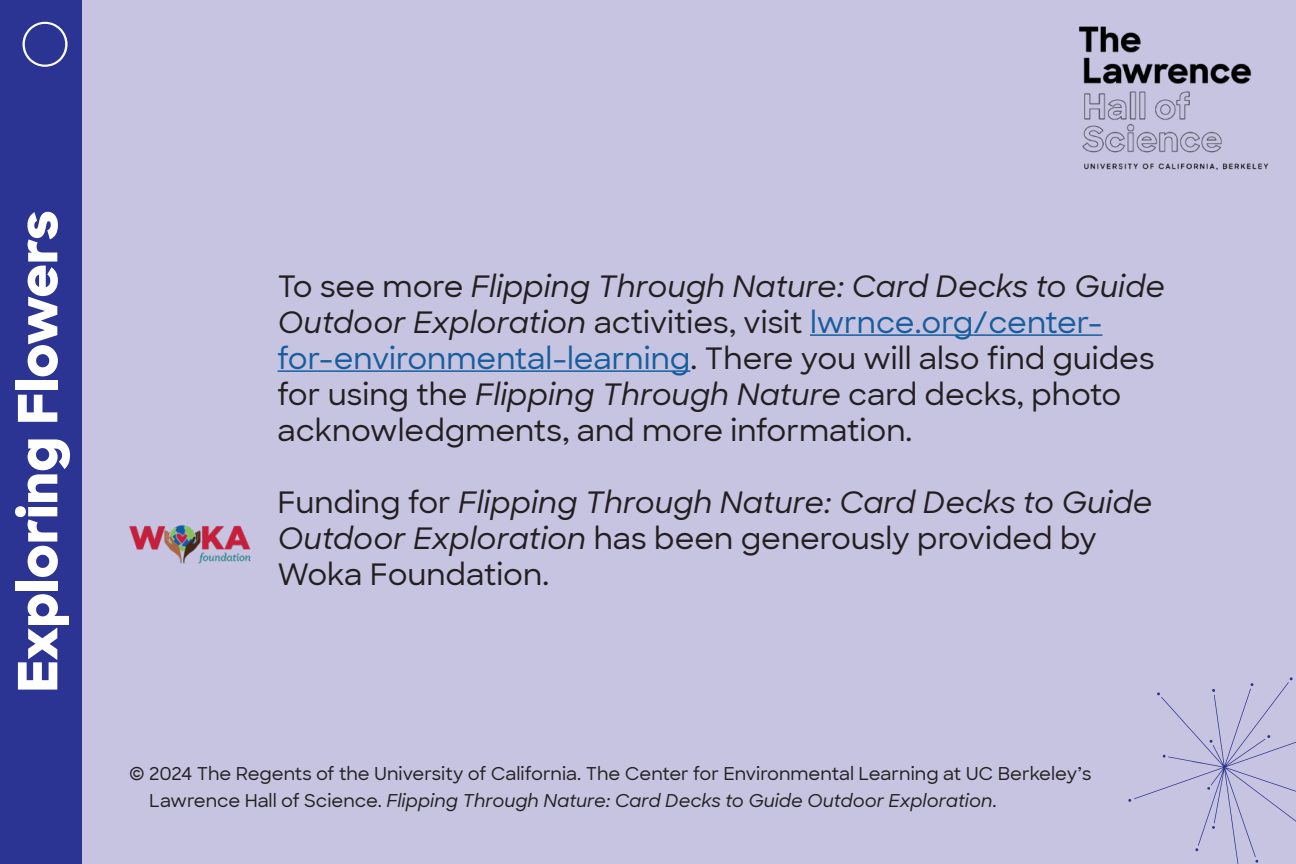
<style>
.page{position:relative;width:1296px;height:864px;background:#c6c4e1}
.page>*{position:absolute;margin:0;border:0;box-sizing:border-box;transform-origin:0 0}
.t1{font:300 60px "Sharp Sans";color:#fff}
.t2{font:800 54px "Sharp Sans";color:#fff}
.t3{font:500 30px/36px "Sharp Sans";color:#231f20}
.t4{font:italic 500 30px/36px "Sharp Sans";color:#231f20}
.t5{font:500 18px/27px "Sharp Sans";color:#231f20}
.s1{font-style:italic}
.s2{color:#175d9e}
.s3{font-style:normal}
</style>
<div class="page">
<div style="left:0;top:0;width:82px;height:864px;background:#2b3393"></div>
<hr style="left:810px;top:334px;width:292px;height:2px;background:#175d9e">
<hr style="left:278px;top:370px;width:412px;height:2px;background:#175d9e">
<img style="left:1079px;top:26px;width:189px;height:144px">
<svg style="left:1128px;top:677px;width:168px;height:187px"></svg>
<img style="left:129px;top:525px;width:122px;height:39px">
<h1 class="t1" style="left:17px;top:0;width:58px">○</h1>
<h2 class="t2" style="left:-3px;top:692px;width:484px;rotate:-90deg">Exploring Flowers</h2>
<p class="t3" style="left:278px;top:267px;width:889px">To see more <span class="s1">Flipping Through Nature: Card Decks to Guide Outdoor Exploration</span> activities, visit <span class="s2">lwrnce.org/center&shy;for-environmental-learning</span>. There you will also find guides for using the <span class="s1">Flipping Through Nature</span> card decks, photo acknowledgments, and more information.</p>
<p class="t4" style="left:278px;top:483px;width:876px"><span class="s3">Funding for</span> Flipping Through Nature: Card Decks to Guide<br>Outdoor Exploration <span class="s3">has been generously provided by<br>Woka Foundation.</span></p>
<p class="t5" style="left:149px;top:759px;width:944px;text-indent:-20px">© 2024 The Regents of the University of California. The Center for Environmental Learning at UC Berkeley’s<br>Lawrence Hall of Science. <span class="s1">Flipping Through Nature: Card Decks to Guide Outdoor Exploration</span>.</p>
</div>
